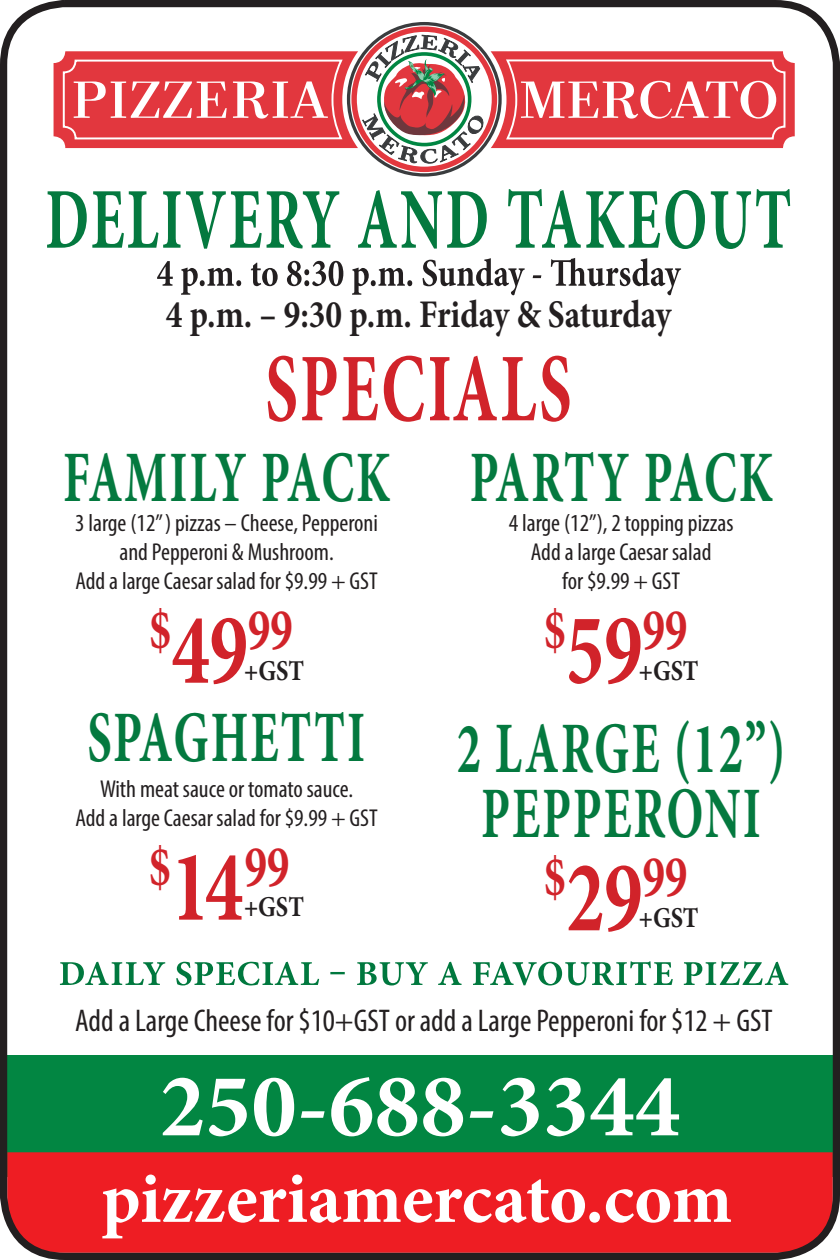
<style>
.page{position:relative;width:840px;height:1260px;background:#fff}
.page>*{position:absolute;margin:0;border:0;box-sizing:border-box;transform-origin:0 0}
.t1{font:700 97.3px "Minion Pro";letter-spacing:.04em;color:#d1232a;scale:.67 1}
.t2{font:700 90.65px "Minion Pro";letter-spacing:.005em;color:#fff}
.t3{font:700 86.8px "Minion Pro";letter-spacing:.04em;color:#04793f;scale:.67 1}
.t4{font:700 72.45px/64.8px "Minion Pro";letter-spacing:.035em;color:#04793f;text-align:center;scale:.67 1}
.t5{font:700 72.45px "Minion Pro";letter-spacing:.01em;color:#04793f;scale:.67 1}
.t6{font:700 72.1px "Minion Pro";color:#fff}
.t7{font:700 59.5px "Minion Pro";color:#d1232a;scale:.75 1}
.t8{font:700 39.2px "Minion Pro";color:#231f20;scale:.85 1}
.t9{font:condensed 31.5px "Myriad Pro";color:#231f20}
.t10{font:700 28.7px "Minion Pro";color:#231f20;scale:.85 1}
.t11{font:condensed 24.5px/29.4px "Myriad Pro";color:#231f20;text-align:center}
.s1{font-size:102.2px}
</style>
<div class="page">
<div style="left:0;top:1055px;width:837px;height:122px;background:#028642"></div>
<div style="left:8px;top:1152px;width:826px;height:103px;background:#ee1d23"></div>
<div style="left:0;top:0;width:839px;height:1260px;border:7px solid #231f20;border-radius:61px"></div>
<svg style="left:347px;top:22px;width:154px;height:155px"></svg>
<div style="left:351px;top:26px;width:146px;height:146px;border:5px solid #e2373e;border-radius:50%"></div>
<svg style="left:364px;top:34px;width:121px;height:131px"></svg>
<svg style="left:53px;top:51px;width:741px;height:97px;background:#da5559"></svg>
<svg style="left:62px;top:58px;width:724px;height:83px"></svg>
<svg style="left:157px;top:258px;width:523px;height:37px"></svg>
<svg style="left:60px;top:961px;width:728px;height:25px"></svg>
<h3 class="t3" style="left:45px;top:159px;width:1114px">DELIVERY AND TAKEOUT</h3>
<h3 class="t8" style="left:166px;top:287px;width:596px">4 p.m. – 9:30 p.m. Friday &amp; Saturday</h3>
<h1 class="t1" style="left:265px;top:321px;width:458px">SPECIALS</h1>
<h3 class="t4" style="left:63px;top:445px;width:489px">FAMILY PACK</h3>
<p class="t11" style="left:75px;top:507px;width:304px">3 large (12” ) pizzas – Cheese, Pepperoni and Pepperoni &amp; Mushroom.<br>Add a large Caesar salad for $9.99 + GST</p>
<h3 class="t7" style="left:149px;top:588px;width:193px">$<span class="s1">49</span>99</h3>
<h3 class="t5" style="left:469px;top:427px;width:453px">PARTY PACK</h3>
<p class="t11" style="left:508px;top:507px;width:226px">4 large (12”), 2 topping pizzas<br>Add a large Caesar salad<br>for $9.99 + GST</p>
<h3 class="t7" style="left:543px;top:588px;width:193px">$<span class="s1">59</span>99</h3>
<p class="t10" style="left:244px;top:650px;width:72px">+GST</p>
<h3 class="t4" style="left:87px;top:704px;width:416px">SPAGHETTI</h3>
<p class="t11" style="left:75px;top:774px;width:304px">With meat sauce or tomato sauce.<br>Add a large Caesar salad for $9.99 + GST</p>
<h3 class="t7" style="left:149px;top:825px;width:189px">$<span class="s1">14</span>99</h3>
<p class="t10" style="left:638px;top:650px;width:72px">+GST</p>
<h3 class="t4" style="left:456px;top:716px;width:492px">2 LARGE (12”)<br>PEPPERONI</h3>
<h3 class="t7" style="left:543px;top:835px;width:193px">$<span class="s1">29</span>99</h3>
<p class="t10" style="left:244px;top:887px;width:72px">+GST</p>
<p class="t10" style="left:638px;top:898px;width:72px">+GST</p>
<p class="t9" style="left:75px;top:1002px;width:698px">Add a Large Cheese for $10+GST or add a Large Pepperoni for $12 + GST</p>
<h2 class="t2" style="left:160px;top:1042px;width:522px">250-688-3344</h2>
<h3 class="t6" style="left:101px;top:1148px;width:632px">pizzeriamercato.com</h3>
</div>
